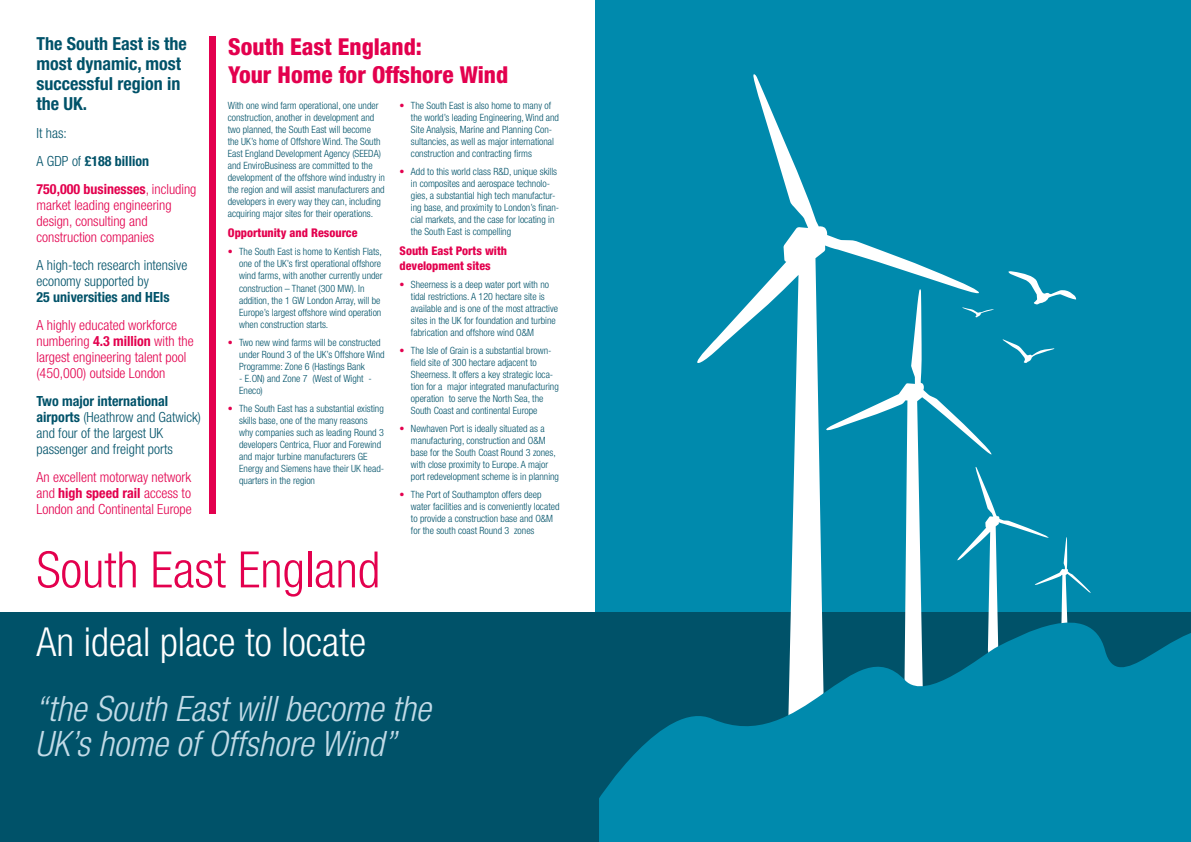
<style>
.page{position:relative;width:1191px;height:842px;background:#fff}
.page>*{position:absolute;margin:0;border:0;box-sizing:border-box;transform-origin:0 0}
.t1{font:300 condensed 50.2px "Helvetica Neue";color:#e3004e}
.t2{font:300 condensed 40px "Helvetica Neue";color:#fff}
.t3{font:italic 300 condensed 35.1px/35.1px "Helvetica Neue";color:#c2dbe7}
.t4{font:800 condensed 23.4px/28px "Helvetica Neue";color:#e3004e}
.t5{font:700 condensed 18px/20px "Helvetica Neue";color:#005269}
.t6{font:300 condensed 14px/16px "Helvetica Neue";color:#e3004e}
.t7{font:300 condensed 14px/16px "Helvetica Neue";color:#005269}
.t8{font:700 condensed 14px/28px "Helvetica Neue";color:#e3004e}
.t9{font:700 condensed 14px "Helvetica Neue";color:#005269}
.t10{font:800 condensed 12px/14.4px "Helvetica Neue";color:#e3004e}
.t11{font:300 condensed 10px/12px "Helvetica Neue";color:#005269}
.s1{font-weight:300;color:#005269}
.s2{color:#005269}
.s3{font-weight:300}
.s4{font-weight:700}
.s5{color:#e3004e}
</style>
<div class="page">
<div style="left:595px;top:0;width:596px;height:842px;background:#008aad"></div>
<div style="left:0;top:613px;width:1191px;height:229px;background:#005269"></div>
<svg style="left:980px;top:475px;width:111px;height:121px"></svg>
<svg style="left:697px;top:74px;width:283px;height:522px"></svg>
<svg style="left:1002px;top:339px;width:53px;height:24px"></svg>
<svg style="left:1008px;top:271px;width:69px;height:34px"></svg>
<svg style="left:961px;top:307px;width:33px;height:10px"></svg>
<svg style="left:599px;top:596px;width:592px;height:246px;fill:#008aad"></svg>
<div style="left:209px;top:36px;width:6px;height:478px;background:#e3004e"></div>
<h3 class="t5" style="left:36px;top:33px;width:152px">The South East is the most dynamic, most successful region in the UK.</h3>
<h3 class="t8" style="left:36px;top:119px;width:161px"><span class="s1">It has:<br>A GDP of</span> <span class="s2">£188 billion<br></span>750,000 businesses<span class="s3">, including</span></h3>
<h3 class="t6" style="left:36px;top:197px;width:137px">market leading engineering design, consulting and construction companies</h3>
<h3 class="t7" style="left:36px;top:257px;width:152px">A high-tech research intensive economy supported by</h3>
<h3 class="t9" style="left:36px;top:289px;width:135px">25 universities and HEIs</h3>
<h3 class="t6" style="left:36px;top:317px;width:159px">A highly educated workforce numbering <span class="s4">4.3 million</span> with the largest engineering talent pool (450,000) outside London</h3>
<h3 class="t7" style="left:36px;top:393px;width:166px"><span class="s4">Two major international airports</span> (Heathrow and Gatwick) and four of the largest UK passenger and freight ports</h3>
<h3 class="t6" style="left:36px;top:469px;width:157px;text-align:justify">An excellent motorway network and <span class="s4">high speed rail</span> access to London and Continental Europe</h3>
<h3 class="t4" style="left:228px;top:33px;width:281px">South East England:<br>Your Home for Offshore Wind</h3>
<p class="t11" style="left:228px;top:99px;width:159px">With one wind farm operational, one under construction, another in development and two planned, the South East will become<br>the UK’s home of Offshore Wind. The South East England Development Agency (SEEDA) and EnviroBusiness are committed to the development of the offshore wind industry in the region and will assist manufacturers and developers in every way they can, including acquiring major sites for their operations.</p>
<p class="t10" style="left:228px;top:226px;width:131px">Opportunity and Resource</p>
<p class="t11" style="left:239px;top:246px;width:145px;text-indent:-11px"><span class="s5">•</span> The South East is home to Kentish Flats, one of the UK’s first operational offshore wind farms, with another currently under construction – Thanet (300 MW). In addition, the 1 GW London Array, will be Europe’s largest offshore wind operation when construction starts.</p>
<p class="t11" style="left:239px;top:336px;width:147px;text-indent:-11px"><span class="s5">•</span> Two new wind farms will be constructed under Round 3 of the UK’s Offshore Wind<br>Programme: Zone 6 (Hastings Bank</p>
<p class="t11" style="left:239px;top:372px;width:134px">- E.ON) and Zone 7 (West of Wight -<br>Eneco)</p>
<p class="t11" style="left:239px;top:402px;width:146px;text-indent:-11px"><span class="s5">•</span> The South East has a substantial existing skills base, one of the many reasons why companies such as leading Round 3 developers Centrica, Fluor and Forewind and major turbine manufacturers GE Energy and Siemens have their UK head&shy;quarters in the region</p>
<p class="t11" style="left:411px;top:99px;width:150px;text-indent:-11px"><span class="s5">•</span> The South East is also home to many of the world’s leading Engineering, Wind and Site Analysis, Marine and Planning Con&shy;sultancies, as well as major international construction and contracting firms</p>
<p class="t11" style="left:411px;top:165px;width:150px;text-indent:-11px"><span class="s5">•</span> Add to this world class R&amp;D, unique skills in composites and aerospace technolo&shy;gies, a substantial high tech manufactur&shy;ing base, and proximity to London’s finan&shy;cial markets, and the case for locating in the South East is compelling</p>
<p class="t10" style="left:399px;top:244px;width:109px">South East Ports with development sites</p>
<p class="t11" style="left:411px;top:278px;width:149px;text-indent:-11px"><span class="s5">•</span> Sheerness is a deep water port with no tidal restrictions. A 120 hectare site is available and is one of the most attractive sites in the UK for foundation and turbine fabrication and offshore wind O&amp;M</p>
<p class="t11" style="left:411px;top:344px;width:149px;text-indent:-11px"><span class="s5">•</span> The Isle of Grain is a substantial brown&shy;field site of 300 hectare adjacent to Sheerness. It offers a key strategic loca&shy;tion for a major integrated manufacturing operation to serve the North Sea, the South Coast and continental Europe</p>
<p class="t11" style="left:411px;top:422px;width:150px;text-indent:-11px"><span class="s5">•</span> Newhaven Port is ideally situated as a manufacturing, construction and O&amp;M base for the South Coast Round 3 zones, with close proximity to Europe. A major port redevelopment scheme is in planning</p>
<p class="t11" style="left:411px;top:488px;width:150px;text-indent:-11px"><span class="s5">•</span> The Port of Southampton offers deep water facilities and is conveniently located to provide a construction base and O&amp;M for the south coast Round 3 zones</p>
<h1 class="t1" style="left:37px;top:541px;width:345px">South East England</h1>
<h2 class="t2" style="left:37px;top:618px;width:331px">An ideal place to locate</h2>
<h3 class="t3" style="left:35px;top:691px;width:397px">“the South East will become the<br>UK’s home of Offshore Wind”</h3>
</div>
